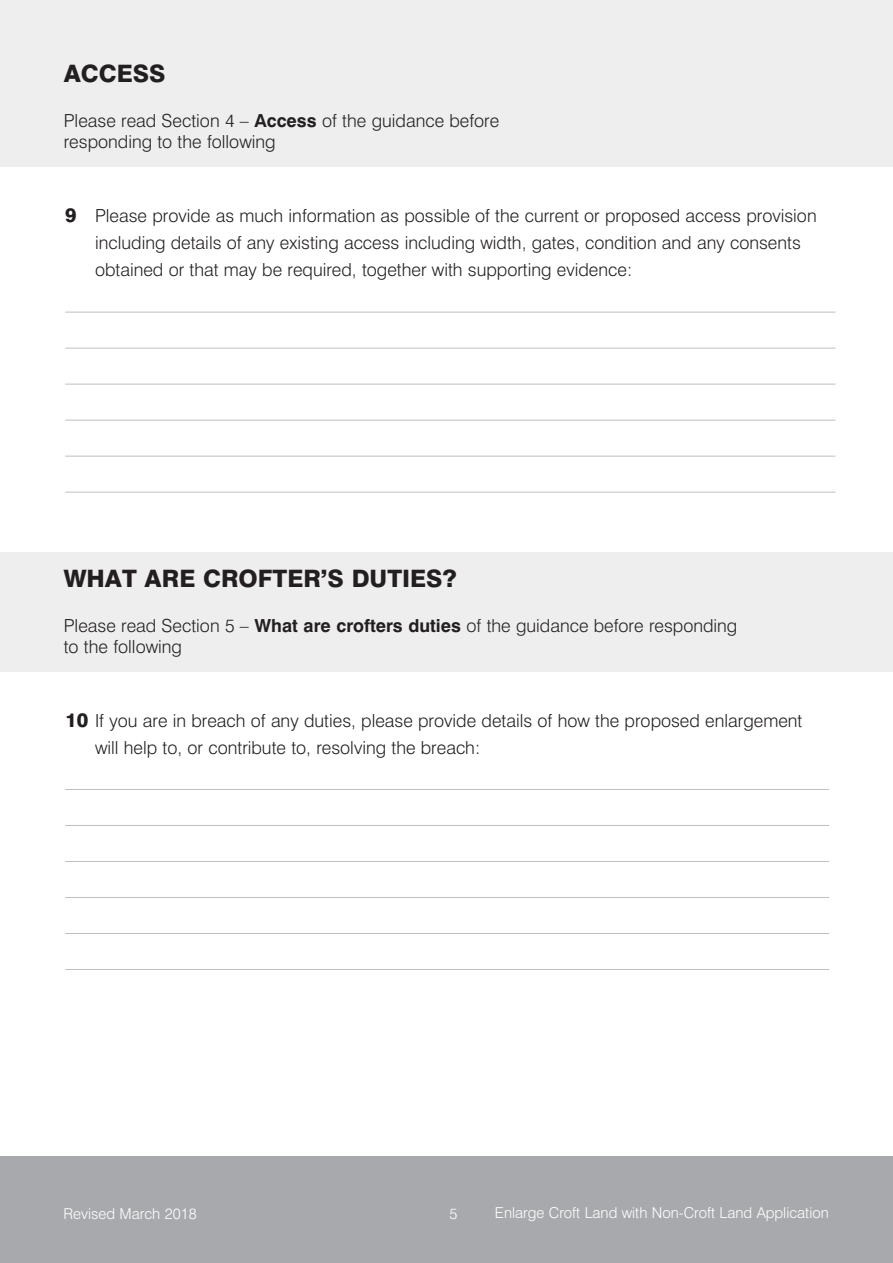
<style>
.page{position:relative;width:893px;height:1263px;background:#fff}
.page>*{position:absolute;margin:0;border:0;box-sizing:border-box;transform-origin:0 0}
.t1{font:800 24px "Swiss 721 BT";color:#231f20}
.t2{font:300 18px/27px "Swiss 721 BT";color:#231f20}
.t3{font:300 15px "Swiss 721 BT";color:#fff}
.s1{font-weight:700}
.s2{font-weight:800;font-size:19.5px}
</style>
<div class="page">
<div style="left:0;top:1157px;width:893px;height:106px;background:#a7a9ac"></div>
<hr style="left:65px;top:312px;width:770px;height:1px;background:#bcbec0">
<hr style="left:65px;top:348px;width:770px;height:1px;background:#bcbec0">
<hr style="left:65px;top:384px;width:770px;height:1px;background:#bcbec0">
<hr style="left:65px;top:420px;width:770px;height:1px;background:#bcbec0">
<hr style="left:65px;top:456px;width:770px;height:1px;background:#bcbec0">
<hr style="left:65px;top:492px;width:770px;height:1px;background:#bcbec0">
<hr style="left:65px;top:789px;width:764px;height:1px;background:#bcbec0">
<hr style="left:65px;top:825px;width:764px;height:1px;background:#bcbec0">
<hr style="left:65px;top:861px;width:764px;height:1px;background:#bcbec0">
<hr style="left:65px;top:897px;width:764px;height:1px;background:#bcbec0">
<hr style="left:65px;top:933px;width:764px;height:1px;background:#bcbec0">
<hr style="left:65px;top:969px;width:764px;height:1px;background:#bcbec0">
<div style="left:0;top:0;width:893px;height:167px;background:#eeeeef"></div>
<div style="left:0;top:552px;width:893px;height:119px;background:#eeeeef"></div>
<h1 class="t1" style="left:64px;top:59px;width:103px">ACCESS</h1>
<p class="t2" style="left:64px;top:110px;width:437px;line-height:21px">Please read Section 4 – <span class="s1">Access</span> of the guidance before responding to the following</p>
<p class="t2" style="left:95px;top:202px;width:723px;text-indent:-30px"><span class="s2">9</span> Please provide as much information as possible of the current or proposed access provision including details of any existing access including width, gates, condition and any consents obtained or that may be required, together with supporting evidence:</p>
<h1 class="t1" style="left:64px;top:563px;width:395px">WHAT ARE CROFTER’S DUTIES?</h1>
<p class="t2" style="left:64px;top:614px;width:675px;line-height:21px">Please read Section 5 – <span class="s1">What are crofters duties</span> of the guidance before responding to the following</p>
<p class="t2" style="left:95px;top:707px;width:709px;text-indent:-30px"><span class="s2">10</span> If you are in breach of any duties, please provide details of how the proposed enlargement will help to, or contribute to, resolving the breach:</p>
<p class="t3" style="left:64px;top:1204px;width:135px">Revised March 2018</p>
<p class="t3" style="left:449px;top:1204px;width:9px">5</p>
<p class="t3" style="left:495px;top:1203px;width:335px">Enlarge Croft Land with Non-Croft Land Application</p>
</div>
